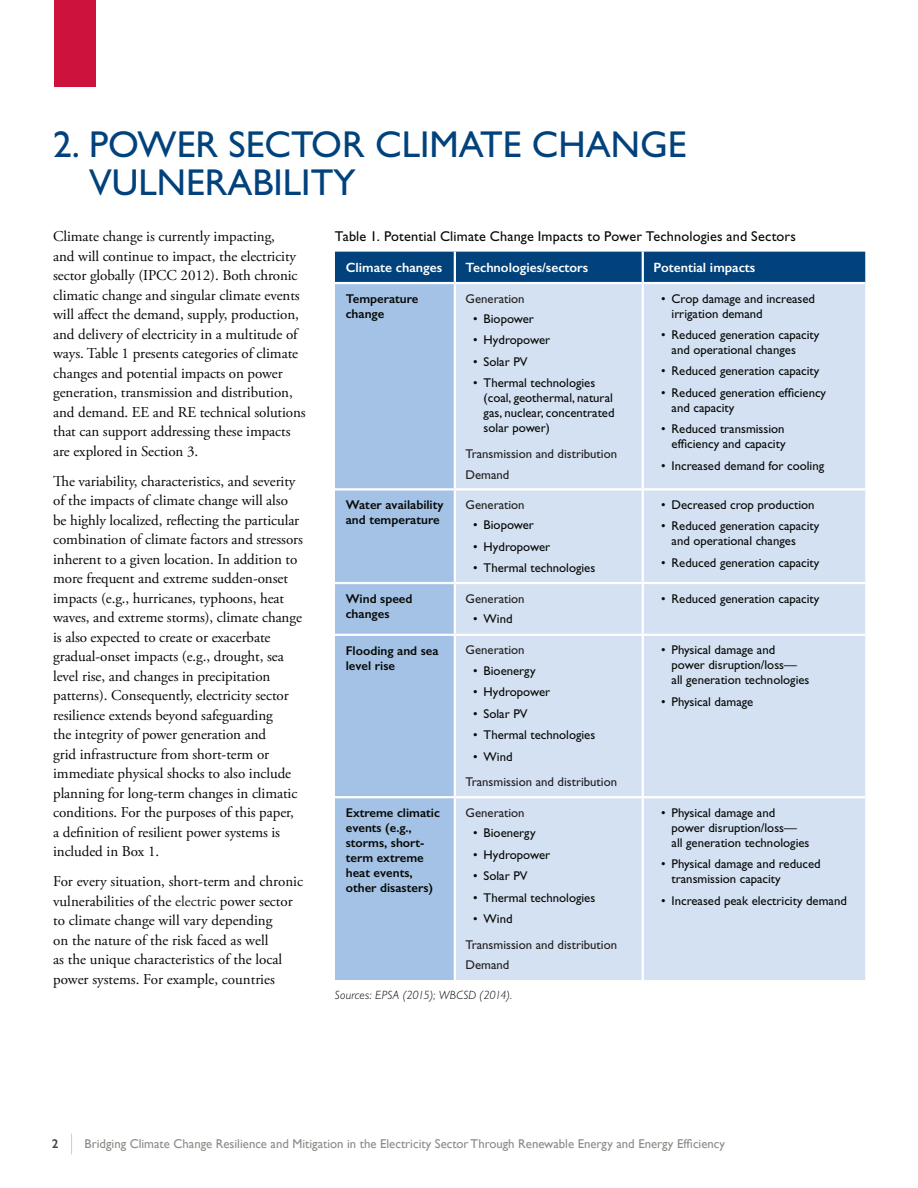
<style>
.page{position:relative;width:918px;height:1188px;background:#fff}
.page>*{position:absolute;margin:0;border:0;box-sizing:border-box;transform-origin:0 0}
.t1{font:37.5px/37.5px "Gill Sans Std";color:#01427c}
.body{font:15px/19.5px "Adobe Garamond Pro";letter-spacing:-.005em;color:#070906}
.table_caption{font:14.25px "Gill Sans Std";letter-spacing:.01em;color:#070906}
.table_head{font:600 13.5px "Gill Sans";color:#fff}
.t2{font:12.75px/15px "Gill Sans Std";color:#070906}
.table_subhead{font:600 12.75px/15px "Gill Sans";color:#070906}
.table_text{font:12.75px "Gill Sans Std";color:#231f20}
.t3{font:12.75px "Gill Sans";color:#8d8a86}
.t4{font:600 12.75px "Gill Sans";color:#3e463d}
.source_after_caption{font:italic 300 12px "Gill Sans Std";letter-spacing:.015em;color:#070906}
.s1{color:#231f20}
</style>
<div class="page">
<div style="left:54px;top:0;width:42px;height:87px;background:#cd123d"></div>
<svg style="left:71px;top:1134px;width:1px;height:20px"></svg>
<div style="left:335px;top:252px;width:530px;height:30px;background:#01427c"></div>
<div style="left:335px;top:284px;width:119px;height:696px;background:#a3c2e5"></div>
<div style="left:456px;top:284px;width:409px;height:696px;background:#d3e1f2"></div>
<hr style="left:454px;top:252px;width:2px;height:30px;background:#fff">
<hr style="left:642px;top:252px;width:2px;height:30px;background:#fff">
<hr style="left:642px;top:284px;width:2px;height:204px;background:#fff">
<hr style="left:335px;top:488px;width:120px;height:3px;background:#fff">
<hr style="left:455px;top:488px;width:188px;height:3px;background:#fff">
<hr style="left:643px;top:488px;width:222px;height:3px;background:#fff">
<hr style="left:642px;top:491px;width:2px;height:91px;background:#fff">
<hr style="left:335px;top:582px;width:120px;height:2px;background:#fff">
<hr style="left:455px;top:582px;width:188px;height:2px;background:#fff">
<hr style="left:643px;top:582px;width:222px;height:2px;background:#fff">
<hr style="left:642px;top:584px;width:2px;height:50px;background:#fff">
<hr style="left:335px;top:634px;width:120px;height:2px;background:#fff">
<hr style="left:455px;top:634px;width:188px;height:2px;background:#fff">
<hr style="left:643px;top:634px;width:222px;height:2px;background:#fff">
<hr style="left:642px;top:636px;width:2px;height:160px;background:#fff">
<hr style="left:335px;top:796px;width:120px;height:2px;background:#fff">
<hr style="left:455px;top:796px;width:188px;height:2px;background:#fff">
<hr style="left:643px;top:796px;width:222px;height:2px;background:#fff">
<hr style="left:642px;top:798px;width:2px;height:182px;background:#fff">
<p class="t1" style="left:89px;top:126px;width:599px;text-indent:-36px">2. POWER SECTOR CLIMATE CHANGE<br>VULNERABILITY</p>
<p class="body" style="left:53px;top:227px;width:254px">Climate change is currently impacting,<br>and will continue to impact, the electricity sector globally (IPCC 2012). Both chronic climatic change and singular climate events will affect the demand, supply, production, and delivery of electricity in a multitude of ways. Table 1 presents categories of climate changes and potential impacts on power generation, transmission and distribution, and demand. EE and RE technical solutions that can support addressing these impacts are explored in Section 3.</p>
<p class="body" style="left:53px;top:472px;width:251px">The variability, characteristics, and severity of the impacts of climate change will also be highly localized, reflecting the particular combination of climate factors and stressors inherent to a given location. In addition to more frequent and extreme sudden-onset impacts (e.g., hurricanes, typhoons, heat waves, and extreme storms), climate change is also expected to create or exacerbate gradual-onset impacts (e.g., drought, sea level rise, and changes in precipitation patterns). Consequently, electricity sector resilience extends beyond safeguarding<br>the integrity of power generation and<br>grid infrastructure from short-term or immediate physical shocks to also include planning for long-term changes in climatic conditions. For the purposes of this paper, a definition of resilient power systems is included in Box 1.</p>
<p class="body" style="left:53px;top:872px;width:251px">For every situation, short-term and chronic vulnerabilities of the <span class="s1">electric</span> power sector to climate change will vary depending<br>on the nature of the risk faced as well<br>as the unique characteristics of the local power systems. For example, countries</p>
<p class="table_caption" style="left:335px;top:228px;width:463px">Table 1. Potential Climate Change Impacts to Power Technologies and Sectors</p>
<p class="table_head" style="left:346px;top:260px;width:98px">Climate changes</p>
<p class="table_head" style="left:466px;top:260px;width:124px">Technologies/sectors</p>
<p class="table_head" style="left:654px;top:260px;width:103px">Potential impacts</p>
<p class="table_subhead" style="left:346px;top:291px;width:74px">Temperature change</p>
<p class="table_text" style="left:466px;top:291px;width:60px">Generation</p>
<p class="t2" style="left:672px;top:291px;width:145px;text-indent:-10px">• Crop damage and increased irrigation demand</p>
<p class="t2" style="left:672px;top:327px;width:149px;text-indent:-10px">• Reduced generation capacity and operational changes</p>
<p class="t2" style="left:661px;top:364px;width:160px">• Reduced generation capacity</p>
<p class="t2" style="left:672px;top:385px;width:156px;text-indent:-10px">• Reduced generation efficiency and capacity</p>
<p class="t2" style="left:661px;top:422px;width:126px;text-align:right">• Reduced transmission efficiency and capacity</p>
<p class="t2" style="left:661px;top:458px;width:165px">• Increased demand for cooling</p>
<p class="t2" style="left:473px;top:311px;width:62px">• Biopower</p>
<p class="t2" style="left:473px;top:333px;width:79px">• Hydropower</p>
<p class="t2" style="left:473px;top:354px;width:56px">• Solar PV</p>
<p class="t2" style="left:484px;top:376px;width:132px;text-indent:-10px">• Thermal technologies (coal, geothermal, natural gas, nuclear, concentrated solar power)</p>
<p class="table_text" style="left:466px;top:447px;width:153px">Transmission and distribution</p>
<p class="table_text" style="left:466px;top:467px;width:45px">Demand</p>
<p class="table_subhead" style="left:346px;top:498px;width:99px">Water availability and temperature</p>
<p class="table_text" style="left:466px;top:497px;width:60px">Generation</p>
<p class="t2" style="left:661px;top:497px;width:155px">• Decreased crop production</p>
<p class="t2" style="left:672px;top:519px;width:149px;text-indent:-10px">• Reduced generation capacity and operational changes</p>
<p class="t2" style="left:661px;top:555px;width:160px">• Reduced generation capacity</p>
<p class="t2" style="left:473px;top:518px;width:62px">• Biopower</p>
<p class="t2" style="left:473px;top:539px;width:79px">• Hydropower</p>
<p class="t2" style="left:473px;top:561px;width:124px">• Thermal technologies</p>
<p class="table_subhead" style="left:346px;top:591px;width:68px">Wind speed changes</p>
<p class="table_text" style="left:466px;top:591px;width:60px">Generation</p>
<p class="t2" style="left:661px;top:591px;width:160px">• Reduced generation capacity</p>
<p class="t2" style="left:473px;top:611px;width:41px">• Wind</p>
<p class="table_subhead" style="left:346px;top:643px;width:94px">Flooding and sea level rise</p>
<p class="table_text" style="left:466px;top:643px;width:60px">Generation</p>
<p class="t2" style="left:473px;top:663px;width:64px">• Bioenergy</p>
<p class="t2" style="left:473px;top:684px;width:79px">• Hydropower</p>
<p class="t2" style="left:473px;top:706px;width:56px">• Solar PV</p>
<p class="t2" style="left:473px;top:727px;width:124px">• Thermal technologies</p>
<p class="t2" style="left:473px;top:749px;width:41px">• Wind</p>
<p class="table_text" style="left:466px;top:775px;width:153px">Transmission and distribution</p>
<p class="t2" style="left:672px;top:643px;width:139px;text-indent:-10px">• Physical damage and power disruption/loss— all generation technologies</p>
<p class="t2" style="left:661px;top:694px;width:94px">• Physical damage</p>
<p class="table_subhead" style="left:346px;top:805px;width:96px">Extreme climatic events (e.g., storms, short&shy;term extreme heat events, other disasters)</p>
<p class="table_text" style="left:466px;top:805px;width:60px">Generation</p>
<p class="t2" style="left:672px;top:805px;width:139px;text-indent:-10px">• Physical damage and power disruption/loss— all generation technologies</p>
<p class="t2" style="left:672px;top:856px;width:151px;text-indent:-10px">• Physical damage and reduced transmission capacity</p>
<p class="t2" style="left:661px;top:893px;width:187px">• Increased peak electricity demand</p>
<p class="t2" style="left:473px;top:825px;width:64px">• Bioenergy</p>
<p class="t2" style="left:473px;top:847px;width:79px">• Hydropower</p>
<p class="t2" style="left:473px;top:868px;width:56px">• Solar PV</p>
<p class="t2" style="left:473px;top:890px;width:124px">• Thermal technologies</p>
<p class="t2" style="left:473px;top:911px;width:41px">• Wind</p>
<p class="table_text" style="left:466px;top:937px;width:153px">Transmission and distribution</p>
<p class="table_text" style="left:466px;top:958px;width:45px">Demand</p>
<p class="source_after_caption" style="left:335px;top:988px;width:179px">Sources: EPSA (2015); WBCSD (2014).</p>
<p class="t4" style="left:52px;top:1136px;width:8px">2</p>
<p class="t3" style="left:85px;top:1137px;width:642px">Bridging Climate Change Resilience and Mitigation in the Electricity Sector Through Renewable Energy and Energy Efficiency</p>
</div>
